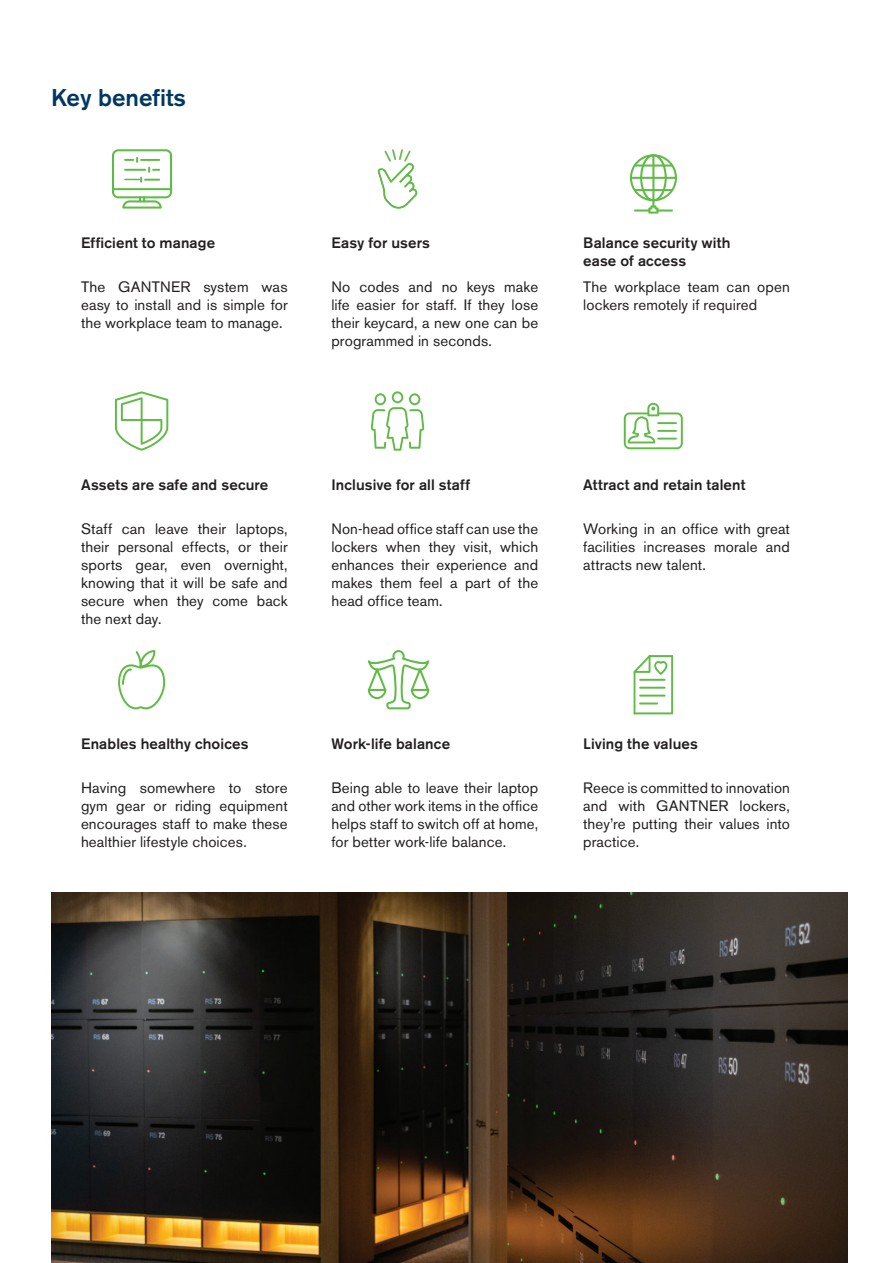
<style>
.page{position:relative;width:893px;height:1263px;background:#fff}
.page>*{position:absolute;margin:0;border:0;box-sizing:border-box;transform-origin:0 0}
.t1{font:500 24px "Akzidenz Grotesk BE";color:#003863}
.t2{font:15px/18px "Akzidenz Grotesk BE";letter-spacing:.01em;color:#231f20;text-align:justify}
.t3{font:500 15px/18px "Akzidenz Grotesk BE";letter-spacing:.005em;color:#231f20}
</style>
<div class="page">
<img style="left:51px;top:893px;width:796px;height:370px">
<svg style="left:377px;top:149px;width:41px;height:60px"></svg>
<svg style="left:112px;top:149px;width:60px;height:60px"></svg>
<hr style="left:140px;top:159px;width:20px;height:2px;background:#60bb46">
<svg style="left:115px;top:391px;width:53px;height:60px"></svg>
<svg style="left:630px;top:154px;width:47px;height:60px"></svg>
<hr style="left:656px;top:209px;width:17px;height:3px;background:#60bb46">
<hr style="left:634px;top:209px;width:16px;height:3px;background:#60bb46">
<svg style="left:371px;top:391px;width:53px;height:60px"></svg>
<svg style="left:624px;top:403px;width:59px;height:46px"></svg>
<svg style="left:118px;top:650px;width:47px;height:59px"></svg>
<svg style="left:368px;top:650px;width:61px;height:59px"></svg>
<svg style="left:634px;top:655px;width:39px;height:59px"></svg>
<h1 class="t1" style="left:51px;top:83px;width:137px">Key benefits</h1>
<p class="t3" style="left:81px;top:234px;width:136px">Efficient to manage</p>
<p class="t2" style="left:81px;top:278px;width:208px">The GANTNER system was easy to install and is simple for the workplace team to manage.</p>
<p class="t3" style="left:331px;top:234px;width:100px">Easy for users</p>
<p class="t2" style="left:331px;top:278px;width:208px">No codes and no keys make life easier for staff. If they lose their keycard, a new one can be programmed in seconds.</p>
<p class="t3" style="left:583px;top:234px;width:149px">Balance security with ease of access</p>
<p class="t2" style="left:583px;top:278px;width:208px">The workplace team can open lockers remotely if required</p>
<p class="t3" style="left:81px;top:476px;width:189px">Assets are safe and secure</p>
<p class="t2" style="left:81px;top:520px;width:208px">Staff can leave their laptops, their personal effects, or their sports gear, even overnight, knowing that it will be safe and secure when they come back the next day.</p>
<p class="t3" style="left:331px;top:476px;width:140px">Inclusive for all staff</p>
<p class="t2" style="left:331px;top:520px;width:208px">Non-head office staff can use the lockers when they visit, which enhances their experience and makes them feel a part of the head office team.</p>
<p class="t3" style="left:81px;top:735px;width:169px">Enables healthy choices</p>
<p class="t2" style="left:81px;top:779px;width:208px">Having somewhere to store gym gear or riding equipment encourages staff to make these healthier lifestyle choices.</p>
<p class="t3" style="left:331px;top:735px;width:120px">Work-life balance</p>
<p class="t2" style="left:331px;top:779px;width:208px">Being able to leave their laptop and other work items in the office helps staff to switch off at home, for better work-life balance.</p>
<p class="t3" style="left:583px;top:476px;width:164px">Attract and retain talent</p>
<p class="t2" style="left:583px;top:520px;width:208px">Working in an office with great facilities increases morale and attracts new talent.</p>
<p class="t3" style="left:583px;top:735px;width:116px">Living the values</p>
<p class="t2" style="left:583px;top:779px;width:208px">Reece is committed to innovation and with GANTNER lockers, they’re putting their values into practice.</p>
</div>
